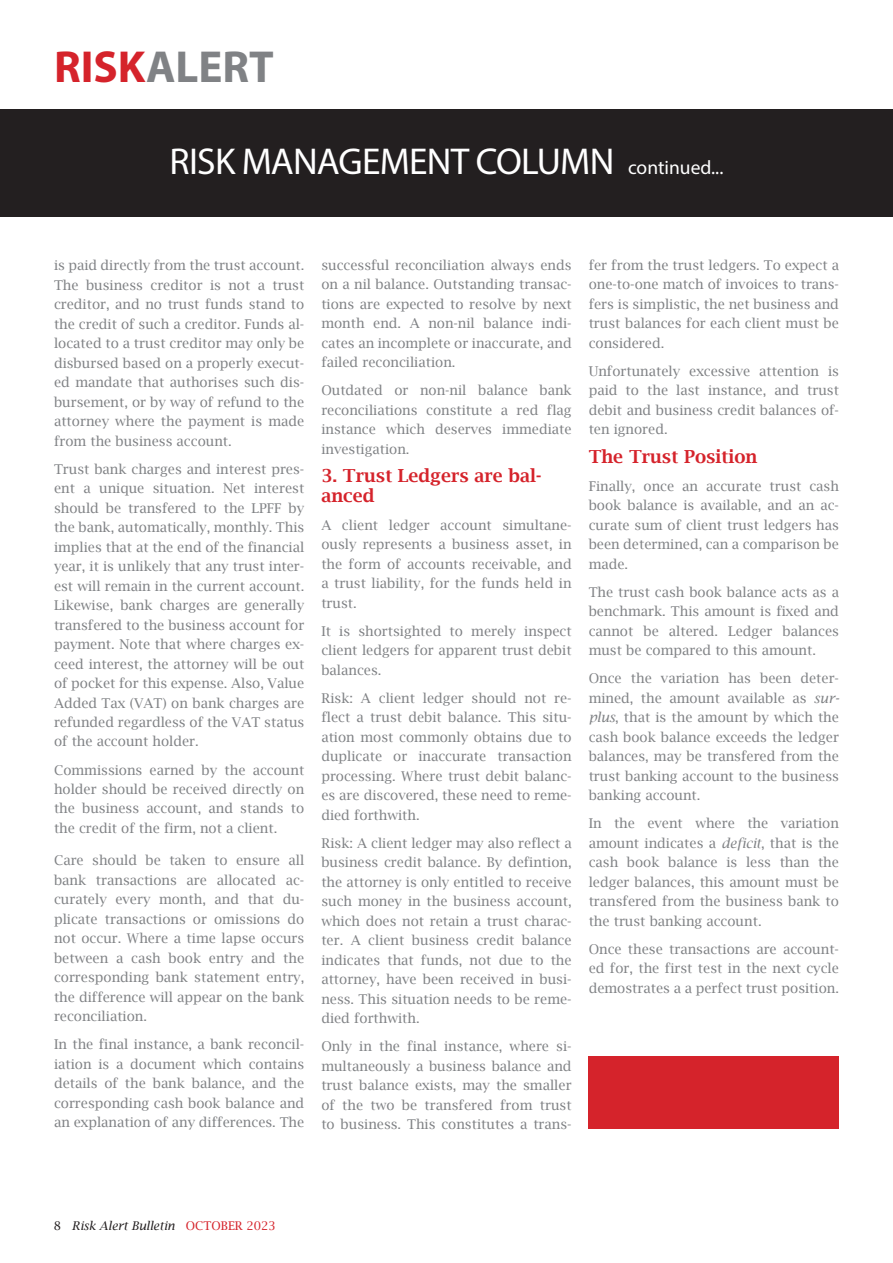
<style>
.page{position:relative;width:893px;height:1263px;background:#fff}
.page>*{position:absolute;margin:0;border:0;box-sizing:border-box;transform-origin:0 0}
.t1{font:700 45px "Myriad Pro";color:#808285}
.t2{font:37.5px "Myriad Pro";letter-spacing:-.02em;color:#fff}
.t3{font:600 18px/19.5px "Lucida Bright";color:#d5232b}
.t4{font:13.5px/19.5px "Lucida Bright";color:#808285;text-align:justify}
.t5{font:italic 12px "Lucida Bright";color:#231f20}
.s1{color:#d5232b}
.s2{font-size:19.5px}
.s3{font-style:italic}
.s4{font-style:normal}
.s5{font-style:normal;color:#d5232b}
</style>
<div class="page">
<div style="left:0;top:109px;width:893px;height:108px;background:#231f20"></div>
<div style="left:589px;top:1057px;width:250px;height:72px;background:#d5232b"></div>
<h1 class="t1" style="left:54px;top:38px;width:221px"><span class="s1">RISK</span>ALERT</h1>
<h2 class="t2" style="left:170px;top:138px;width:555px">RISK MANAGEMENT COLUMN <span class="s2">continued...</span></h2>
<p class="t4" style="left:54px;top:255px;width:252px">is paid directly from the trust account.<br>The business creditor is not a trust creditor, and no trust funds stand to the credit of such a creditor. Funds al&shy;located to a trust creditor may only be disbursed based on a properly execut&shy;ed mandate that authorises such dis&shy;bursement, or by way of refund to the attorney where the payment is made from the business account.</p>
<p class="t4" style="left:54px;top:459px;width:252px">Trust bank charges and interest pres&shy;ent a unique situation. Net interest should be transfered to the LPFF by the bank, automatically, monthly. This implies that at the end of the financial year, it is unlikely that any trust inter&shy;est will remain in the current account.<br>Likewise, bank charges are generally transfered to the business account for payment. Note that where charges ex&shy;ceed interest, the attorney will be out of pocket for this expense. Also, Value Added Tax (VAT) on bank charges are refunded regardless of the VAT status of the account holder.</p>
<p class="t4" style="left:54px;top:760px;width:252px">Commissions earned by the account holder should be received directly on the business account, and stands to the credit of the firm, not a client.</p>
<p class="t4" style="left:54px;top:851px;width:252px">Care should be taken to ensure all bank transactions are allocated ac&shy;curately every month, and that du&shy;plicate transactions or omissions do not occur. Where a time lapse occurs between a cash book entry and the corresponding bank statement entry, the difference will appear on the bank reconciliation.</p>
<p class="t4" style="left:54px;top:1034px;width:252px">In the final instance, a bank reconcil&shy;iation is a document which contains details of the bank balance, and the corresponding cash book balance and an explanation of any differences. The</p>
<p class="t4" style="left:321px;top:255px;width:252px">successful reconciliation always ends on a nil balance. Outstanding transac&shy;tions are expected to resolve by next month end. A non-nil balance indi&shy;cates an incomplete or inaccurate, and failed reconciliation.</p>
<p class="t4" style="left:321px;top:381px;width:252px">Outdated or non-nil balance bank reconciliations constitute a red flag instance which deserves immediate investigation.</p>
<h3 class="t3" style="left:321px;top:466px;width:221px">3. Trust Ledgers are bal&shy;anced</h3>
<p class="t4" style="left:321px;top:515px;width:252px">A client ledger account simultane&shy;ously represents a business asset, in the form of accounts receivable, and a trust liability, for the funds held in trust.</p>
<p class="t4" style="left:321px;top:621px;width:252px">It is shortsighted to merely inspect client ledgers for apparent trust debit balances.</p>
<p class="t4" style="left:321px;top:688px;width:252px">Risk: A client ledger should not re&shy;flect a trust debit balance. This situ&shy;ation most commonly obtains due to duplicate or inaccurate transaction processing. Where trust debit balanc&shy;es are discovered, these need to reme&shy;died forthwith.</p>
<p class="t4" style="left:321px;top:833px;width:252px">Risk: A client ledger may also reflect a business credit balance. By defintion, the attorney is only entitled to receive such money in the business account, which does not retain a trust charac&shy;ter. A client business credit balance indicates that funds, not due to the attorney, have been received in busi&shy;ness. This situation needs to be reme&shy;died forthwith.</p>
<p class="t4" style="left:321px;top:1036px;width:252px">Only in the final instance, where si&shy;multaneously a business balance and trust balance exists, may the smaller of the two be transfered from trust to business. This constitutes a trans-</p>
<p class="t4" style="left:589px;top:255px;width:252px">fer from the trust ledgers. To expect a one-to-one match of invoices to trans&shy;fers is simplistic, the net business and trust balances for each client must be considered.</p>
<p class="t4" style="left:589px;top:361px;width:252px">Unfortunately excessive attention is paid to the last instance, and trust debit and business credit balances of&shy;ten ignored.</p>
<h3 class="t3" style="left:589px;top:446px;width:170px">The Trust Position</h3>
<p class="t4" style="left:589px;top:476px;width:252px">Finally, once an accurate trust cash book balance is available, and an ac&shy;curate sum of client trust ledgers has been determined, can a comparison be made.</p>
<p class="t4" style="left:589px;top:582px;width:252px">The trust cash book balance acts as a benchmark. This amount is fixed and cannot be altered. Ledger balances must be compared to this amount.</p>
<p class="t4" style="left:589px;top:668px;width:252px">Once the variation has been deter&shy;mined, the amount available as <span class="s3">sur&shy;plus</span>, that is the amount by which the cash book balance exceeds the ledger balances, may be transfered from the trust banking account to the business banking account.</p>
<p class="t4" style="left:589px;top:813px;width:252px">In the event where the variation amount indicates a <span class="s3">deficit</span>, that is the cash book balance is less than the ledger balances, this amount must be transfered from the business bank to the trust banking account.</p>
<p class="t4" style="left:589px;top:939px;width:252px">Once these transactions are account&shy;ed for, the first test in the next cycle demostrates a a perfect trust position.</p>
<p class="t5" style="left:54px;top:1218px;width:224px"><span class="s4">8</span> Risk Alert Bulletin <span class="s5">OCTOBER 2023</span></p>
</div>
